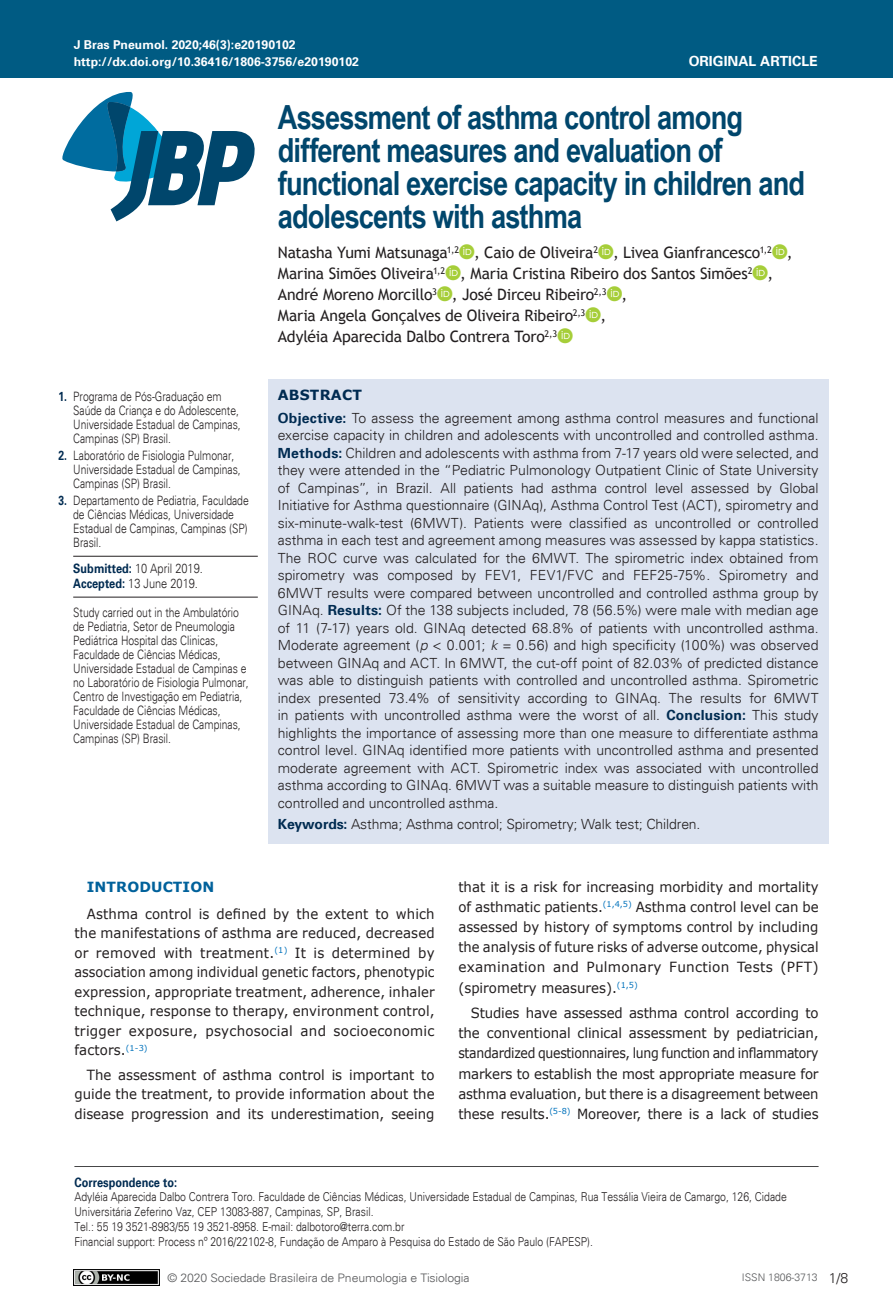
<style>
.page{position:relative;width:893px;height:1315px;background:#fff}
.page>*{position:absolute;margin:0;border:0;box-sizing:border-box;transform-origin:0 0}
.ArticleTitle{font:700 33.25px/33.2px "Arial Narrow";letter-spacing:-.025em;color:#00466c}
.Authors{font:15.75px/21px "Trebuchet MS";letter-spacing:-.015em;color:#231f20}
.Abstract{font:300 14px/17.5px "Univers";letter-spacing:-.005em;color:#231f20;text-align:justify}
.Paragraph{font:14px/20.3px "Verdana";color:#231f20;text-align:justify;scale:.95 1}
.Keywords{font:300 14px "Univers";letter-spacing:-.01em;color:#231f20}
.t1{font:700 14px "Univers";color:#fff}
.Heading1{font:700 14px "Verdana";letter-spacing:.01em;color:#00619b}
.AbstractTitle{font:700 14px "Verdana";letter-spacing:.015em;color:#002b51}
.Affiliations{font:300 12.95px/14px "Univers";color:#231f20;scale:.8 1}
.fnArticleOtherAll{font:300 12.95px/14px "Univers";color:#231f20;scale:.8 1}
.History{font:300 12.95px/14.9px "Univers";color:#231f20;scale:.85 1}
.CorrespondenceTitle{font:700 12.95px "Univers";color:#002b51;scale:.85 1}
.Correspondence{font:300 12.25px/14.7px "Univers";color:#231f20;scale:.85 1}
.fnFinancial-disclosu{font:300 12.25px "Univers";color:#231f20;scale:.85 1}
.t2{font:700 12.25px "Univers";color:#fff}
.t3{font:300 11.72px "Univers";letter-spacing:-.01em;color:#58595b;scale:1.04 1}
.t4{font:300 10.5px "Univers";color:#58595b}
.s1{font-weight:700;color:#002b51}
.s2{font-style:italic}
</style>
<div class="page">
<div style="left:0;top:0;width:892px;height:78px;background:#005b83"></div>
<svg style="left:62px;top:91px;width:193px;height:130px"></svg>
<img style="left:74px;top:1269px;width:86px;height:16px">
<div style="left:268px;top:379px;width:560px;height:464px;background:#dce3f0"></div>
<hr style="left:73px;top:556px;width:185px;height:1px;background:#231f20">
<hr style="left:73px;top:597px;width:185px;height:1px;background:#231f20">
<hr style="left:74px;top:1166px;width:745px;height:1px;background:#464647">
<p class="t2" style="left:74px;top:38px;width:223px">J Bras Pneumol. 2020;46(3):e20190102</p>
<p class="t2" style="left:74px;top:54px;width:287px">http://dx.doi.org/10.36416/1806-3756/e20190102</p>
<p class="t1" style="left:689px;top:53px;width:131px">ORIGINAL ARTICLE</p>
<p class="Affiliations" style="left:73px;top:389px;width:211px;text-indent:-15px"><span class="s1">1.</span> Programa de Pós-Graduação em<br>Saúde da Criança e do Adolescente,<br>Universidade Estadual de Campinas,<br>Campinas (SP) Brasil.</p>
<p class="Affiliations" style="left:73px;top:448px;width:211px;text-indent:-15px"><span class="s1">2.</span> Laboratório de Fisiologia Pulmonar,<br>Universidade Estadual de Campinas,<br>Campinas (SP) Brasil.</p>
<p class="Affiliations" style="left:73px;top:493px;width:221px;text-indent:-15px"><span class="s1">3.</span> Departamento de Pediatria, Faculdade de Ciências Médicas, Universidade<br>Estadual de Campinas, Campinas (SP)<br>Brasil.</p>
<p class="History" style="left:73px;top:561px;width:154px"><span class="s1">Submitted:</span> 10 April 2019.<br><span class="s1">Accepted:</span> 13 June 2019.</p>
<p class="fnArticleOtherAll" style="left:73px;top:605px;width:221px">Study carried out in the Ambulatório de Pediatria, Setor de Pneumologia Pediátrica Hospital das Clinicas, Faculdade de Ciências Médicas, Universidade Estadual de Campinas e no Laboratório de Fisiologia Pulmonar, Centro de Investigação em Pediatria, Faculdade de Ciências Médicas, Universidade Estadual de Campinas, Campinas (SP) Brasil.</p>
<p class="ArticleTitle" style="left:278px;top:99px;width:529px">Assessment of asthma control among different measures and evaluation of functional exercise capacity in children and adolescents with asthma</p>
<p class="Authors" style="left:278px;top:242px;width:516px">Natasha Yumi Matsunaga<sup>1,2</sup> , Caio de Oliveira<sup>2</sup> , Livea Gianfrancesco<sup>1,2</sup> , Marina Simões Oliveira<sup>1,2</sup> , Maria Cristina Ribeiro dos Santos Simões<sup>2</sup> , André Moreno Morcillo<sup>3</sup> , José Dirceu Ribeiro<sup>2,3</sup> ,<br>Maria Angela Gonçalves de Oliveira Ribeiro<sup>2,3</sup> ,<br>Adyléia Aparecida Dalbo Contrera Toro<sup>2,3</sup></p>
<p class="AbstractTitle" style="left:278px;top:385px;width:86px">ABSTRACT</p>
<p class="Abstract" style="left:278px;top:409px;width:542px"><span class="s1">Objective:</span> To assess the agreement among asthma control measures and functional exercise capacity in children and adolescents with uncontrolled and controlled asthma.<br><span class="s1">Methods:</span> Children and adolescents with asthma from 7-17 years old were selected, and they were attended in the “Pediatric Pulmonology Outpatient Clinic of State University of Campinas”, in Brazil. All patients had asthma control level assessed by Global Initiative for Asthma questionnaire (GINAq), Asthma Control Test (ACT), spirometry and six‑minute‑walk-test (6MWT). Patients were classified as uncontrolled or controlled asthma in each test and agreement among measures was assessed by kappa statistics.<br>The ROC curve was calculated for the 6MWT. The spirometric index obtained from spirometry was composed by FEV1, FEV1/FVC and FEF25-75%. Spirometry and 6MWT results were compared between uncontrolled and controlled asthma group by GINAq. <span class="s1">Results:</span> Of the 138 subjects included, 78 (56.5%) were male with median age of 11 (7-17) years old. GINAq detected 68.8% of patients with uncontrolled asthma.<br>Moderate agreement (<span class="s2">p</span> &lt; 0.001; <span class="s2">k</span> = 0.56) and high specificity (100%) was observed between GINAq and ACT. In 6MWT, the cut-off point of 82.03% of predicted distance was able to distinguish patients with controlled and uncontrolled asthma. Spirometric index presented 73.4% of sensitivity according to GINAq. The results for 6MWT in patients with uncontrolled asthma were the worst of all. <span class="s1">Conclusion:</span> This study highlights the importance of assessing more than one measure to differentiate asthma control level. GINAq identified more patients with uncontrolled asthma and presented moderate agreement with ACT. Spirometric index was associated with uncontrolled asthma according to GINAq. 6MWT was a suitable measure to distinguish patients with controlled and uncontrolled asthma.</p>
<p class="Keywords" style="left:278px;top:816px;width:424px"><span class="s1">Keywords:</span> Asthma; Asthma control; Spirometry; Walk test; Children.</p>
<p class="Heading1" style="left:87px;top:876px;width:129px">INTRODUCTION</p>
<p class="Paragraph" style="left:74px;top:904px;width:381px;line-height:19.6px;text-indent:12px">Asthma control is defined by the extent to which the manifestations of asthma are reduced, decreased or removed with treatment.<sup>(1)</sup> It is determined by association among individual genetic factors, phenotypic expression, appropriate treatment, adherence, inhaler technique, response to therapy, environment control, trigger exposure, psychosocial and socioeconomic factors.<sup>(1-3)</sup></p>
<p class="Paragraph" style="left:74px;top:1065px;width:381px;line-height:19.6px;text-indent:12px">The assessment of asthma control is important to guide the treatment, to provide information about the disease progression and its underestimation, seeing</p>
<p class="Paragraph" style="left:458px;top:876px;width:381px">that it is a risk for increasing morbidity and mortality of asthmatic patients.<sup>(1,4,5)</sup> Asthma control level can be assessed by history of symptoms control by including the analysis of future risks of adverse outcome, physical examination and Pulmonary Function Tests (PFT) (spirometry measures).<sup>(1,5)</sup></p>
<p class="Paragraph" style="left:458px;top:1002px;width:381px;text-indent:12px">Studies have assessed asthma control according to the conventional clinical assessment by pediatrician, standardized questionnaires, lung function and inflammatory markers to establish the most appropriate measure for asthma evaluation, but there is a disagreement between these results.<sup>(5-8)</sup> Moreover, there is a lack of studies</p>
<p class="CorrespondenceTitle" style="left:74px;top:1174px;width:122px">Correspondence to:</p>
<p class="Correspondence" style="left:74px;top:1189px;width:840px">Adyléia Aparecida Dalbo Contrera Toro. Faculdade de Ciências Médicas, Universidade Estadual de Campinas, Rua Tessália Vieira de Camargo, 126, Cidade<br>Universitária Zeferino Vaz, CEP 13083-887, Campinas, SP, Brasil.<br>Tel.: 55 19 3521-8983/55 19 3521-8958. E-mail: dalbotoro@terra.com.br</p>
<p class="fnFinancial-disclosu" style="left:74px;top:1233px;width:612px">Financial support: Process nº 2016/22102-8, Fundação de Amparo à Pesquisa do Estado de São Paulo (FAPESP).</p>
<p class="t3" style="left:168px;top:1270px;width:292px">© 2020 Sociedade Brasileira de Pneumologia e Tisiologia</p>
<p class="t4" style="left:742px;top:1271px;width:77px">ISSN 1806-3713</p>
<p class="Abstract" style="left:829px;top:1269px;width:21px">1/8</p>
</div>
